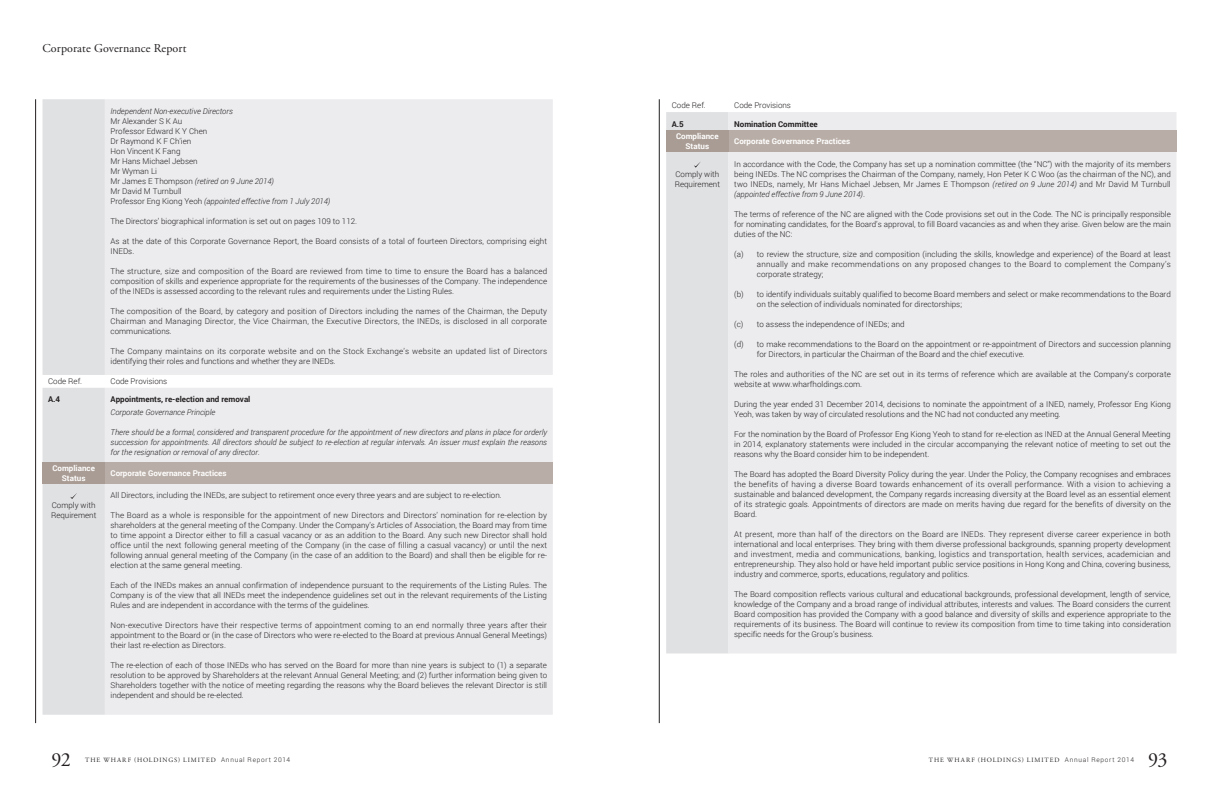
<style>
.page{position:relative;width:1219px;height:794px;background:#fff}
.page>*{position:absolute;margin:0;border:0;box-sizing:border-box;transform-origin:0 0}
.t1{font:20px "Adobe Garamond Pro";color:#231f20}
.t2{font:12px "Adobe Garamond Pro";letter-spacing:.01em;color:#231f20}
.t3{font:300 8px/10px "Roboto";color:#231f20;text-align:justify}
.t4{font:italic 300 8px/10px "Roboto";color:#231f20;text-align:justify}
.t5{font:300 8px/10px "Roboto";letter-spacing:.025em;color:#231f20}
.t6{font:700 8px/10px "Roboto";color:#fff;text-align:center}
.t7{font:700 8px "Roboto";color:#231f20}
.t8{font:6.5px "Adobe Garamond Pro";letter-spacing:.15em;color:#231f20}
.s1{font-style:italic}
.s2{font-family:"Roboto";font-weight:300}
</style>
<div class="page">
<hr style="left:35px;top:99px;width:1px;height:624px;background:#231f20">
<hr style="left:659px;top:99px;width:1px;height:624px;background:#231f20">
<div style="left:729px;top:112px;width:447px;height:541px;background:#ececee"></div>
<div style="left:729px;top:131px;width:447px;height:21px;background:#b9aea7"></div>
<div style="left:666px;top:112px;width:63px;height:541px;background:#e0e1e3"></div>
<div style="left:105px;top:99px;width:448px;height:615px;background:#ececee"></div>
<div style="left:105px;top:462px;width:448px;height:21px;background:#b9aea7"></div>
<div style="left:43px;top:99px;width:62px;height:615px;background:#e0e1e3"></div>
<h2 class="t2" style="left:43px;top:41px;width:145px">Corporate Governance Report</h2>
<p class="t4" style="left:111px;top:106px;width:124px">Independent Non-executive Directors</p>
<p class="t3" style="left:111px;top:116px;width:221px;text-align:left">Mr Alexander S K Au<br>Professor Edward K Y Chen<br>Dr Raymond K F Ch’ien<br>Hon Vincent K Fang<br>Mr Hans Michael Jebsen<br>Mr Wyman Li<br>Mr James E Thompson <span class="s1">(retired on 9 June 2014)<br></span>Mr David M Turnbull<br>Professor Eng Kiong Yeoh <span class="s1">(appointed effective from 1 July 2014)</span></p>
<p class="t3" style="left:111px;top:216px;width:248px">The Directors’ biographical information is set out on pages 109 to 112.</p>
<p class="t3" style="left:111px;top:236px;width:438px">As at the date of this Corporate Governance Report, the Board consists of a total of fourteen Directors, comprising eight<br>INEDs.</p>
<p class="t3" style="left:111px;top:266px;width:438px">The structure, size and composition of the Board are reviewed from time to time to ensure the Board has a balanced composition of skills and experience appropriate for the requirements of the businesses of the Company. The independence of the INEDs is assessed according to the relevant rules and requirements under the Listing Rules.</p>
<p class="t3" style="left:111px;top:306px;width:438px">The composition of the Board, by category and position of Directors including the names of the Chairman, the Deputy Chairman and Managing Director, the Vice Chairman, the Executive Directors, the INEDs, is disclosed in all corporate communications.</p>
<p class="t5" style="left:111px;top:346px;width:438px">The Company maintains on its corporate website and on the Stock Exchange’s website an updated list of Directors identifying their roles and functions and whether they are INEDs.</p>
<p class="t3" style="left:48px;top:376px;width:36px">Code Ref.</p>
<p class="t3" style="left:111px;top:376px;width:58px">Code Provisions</p>
<p class="t7" style="left:48px;top:394px;width:14px">A.4</p>
<p class="t7" style="left:111px;top:394px;width:141px">Appointments, re-election and removal</p>
<p class="t4" style="left:111px;top:407px;width:106px">Corporate Governance Principle</p>
<p class="t4" style="left:111px;top:427px;width:438px">There should be a formal, considered and transparent procedure for the appointment of new directors and plans in place for orderly succession for appointments. All directors should be subject to re-election at regular intervals. An issuer must explain the reasons for the resignation or removal of any director.</p>
<p class="t6" style="left:52px;top:462px;width:44px">Compliance<br>Status</p>
<p class="t6" style="left:111px;top:467px;width:118px">Corporate Governance Practices</p>
<p class="t3" style="left:51px;top:500px;width:47px">Comply with<br>Requirement</p>
<p class="t3" style="left:111px;top:490px;width:393px">All Directors, including the INEDs, are subject to retirement once every three years and are subject to re-election.</p>
<p class="t3" style="left:111px;top:510px;width:438px">The Board as a whole is responsible for the appointment of new Directors and Directors’ nomination for re-election by shareholders at the general meeting of the Company. Under the Company’s Articles of Association, the Board may from time to time appoint a Director either to fill a casual vacancy or as an addition to the Board. Any such new Director shall hold office until the next following general meeting of the Company (in the case of filling a casual vacancy) or until the next following annual general meeting of the Company (in the case of an addition to the Board) and shall then be eligible for re&shy;election at the same general meeting.</p>
<p class="t3" style="left:111px;top:580px;width:438px">Each of the INEDs makes an annual confirmation of independence pursuant to the requirements of the Listing Rules. The Company is of the view that all INEDs meet the independence guidelines set out in the relevant requirements of the Listing Rules and are independent in accordance with the terms of the guidelines.</p>
<p class="t3" style="left:111px;top:620px;width:438px">Non-executive Directors have their respective terms of appointment coming to an end normally three years after their appointment to the Board or (in the case of Directors who were re-elected to the Board at previous Annual General Meetings) their last re-election as Directors.</p>
<p class="t3" style="left:111px;top:660px;width:438px">The re-election of each of those INEDs who has served on the Board for more than nine years is subject to (1) a separate resolution to be approved by Shareholders at the relevant Annual General Meeting; and (2) further information being given to Shareholders together with the notice of meeting regarding the reasons why the Board believes the relevant Director is still independent and should be re-elected.</p>
<p class="t3" style="left:672px;top:100px;width:36px">Code Ref.</p>
<p class="t3" style="left:734px;top:100px;width:58px">Code Provisions</p>
<p class="t7" style="left:672px;top:118px;width:14px">A.5</p>
<p class="t7" style="left:734px;top:118px;width:85px">Nomination Committee</p>
<p class="t6" style="left:676px;top:131px;width:44px">Compliance<br>Status</p>
<p class="t6" style="left:734px;top:136px;width:118px">Corporate Governance Practices</p>
<p class="t3" style="left:675px;top:168px;width:47px">Comply with<br>Requirement</p>
<p class="t3" style="left:734px;top:158px;width:438px">In accordance with the Code, the Company has set up a nomination committee (the “NC”) with the majority of its members being INEDs. The NC comprises the Chairman of the Company, namely, Hon Peter K C Woo (as the chairman of the NC), and two INEDs, namely, Mr Hans Michael Jebsen, Mr James E Thompson <span class="s1">(retired on 9 June 2014)</span> and Mr David M Turnbull <span class="s1">(appointed effective from 9 June 2014)</span>.</p>
<p class="t3" style="left:734px;top:208px;width:438px">The terms of reference of the NC are aligned with the Code provisions set out in the Code. The NC is principally responsible for nominating candidates, for the Board’s approval, to fill Board vacancies as and when they arise. Given below are the main duties of the NC:</p>
<p class="t3" style="left:757px;top:248px;width:415px;text-indent:-23px">(a) to review the structure, size and composition (including the skills, knowledge and experience) of the Board at least annually and make recommendations on any proposed changes to the Board to complement the Company’s corporate strategy;</p>
<p class="t3" style="left:757px;top:288px;width:415px;text-indent:-23px">(b) to identify individuals suitably qualified to become Board members and select or make recommendations to the Board on the selection of individuals nominated for directorships;</p>
<p class="t3" style="left:734px;top:318px;width:172px">(c) to assess the independence of INEDs; and</p>
<p class="t3" style="left:757px;top:338px;width:415px;text-indent:-23px">(d) to make recommendations to the Board on the appointment or re-appointment of Directors and succession planning for Directors, in particular the Chairman of the Board and the chief executive.</p>
<p class="t3" style="left:734px;top:368px;width:438px">The roles and authorities of the NC are set out in its terms of reference which are available at the Company’s corporate website at www.wharfholdings.com.</p>
<p class="t3" style="left:734px;top:398px;width:438px">During the year ended 31 December 2014, decisions to nominate the appointment of a INED, namely, Professor Eng Kiong<br>Yeoh, was taken by way of circulated resolutions and the NC had not conducted any meeting.</p>
<p class="t3" style="left:734px;top:428px;width:438px">For the nomination by the Board of Professor Eng Kiong Yeoh to stand for re-election as INED at the Annual General Meeting in 2014, explanatory statements were included in the circular accompanying the relevant notice of meeting to set out the reasons why the Board consider him to be independent.</p>
<p class="t3" style="left:734px;top:468px;width:438px">The Board has adopted the Board Diversity Policy during the year. Under the Policy, the Company recognises and embraces the benefits of having a diverse Board towards enhancement of its overall performance. With a vision to achieving a sustainable and balanced development, the Company regards increasing diversity at the Board level as an essential element of its strategic goals. Appointments of directors are made on merits having due regard for the benefits of diversity on the Board.</p>
<p class="t3" style="left:734px;top:528px;width:438px">At present, more than half of the directors on the Board are INEDs. They represent diverse career experience in both international and local enterprises. They bring with them diverse professional backgrounds, spanning property development and investment, media and communications, banking, logistics and transportation, health services, academician and entrepreneurship. They also hold or have held important public service positions in Hong Kong and China, covering business, industry and commerce, sports, educations, regulatory and politics.</p>
<p class="t3" style="left:734px;top:588px;width:438px">The Board composition reflects various cultural and educational backgrounds, professional development, length of service, knowledge of the Company and a broad range of individual attributes, interests and values. The Board considers the current Board composition has provided the Company with a good balance and diversity of skills and experience appropriate to the requirements of its business. The Board will continue to review its composition from time to time taking into consideration specific needs for the Group’s business.</p>
<h1 class="t1" style="left:51px;top:747px;width:21px">92</h1>
<p class="t8" style="left:85px;top:756px;width:207px">The Whar f (Holdings) Limited <span class="s2">Annual Report 2014</span></p>
<p class="t8" style="left:929px;top:756px;width:207px">The Whar f (Holdings) Limited <span class="s2">Annual Report 2014</span></p>
<h1 class="t1" style="left:1148px;top:747px;width:21px">93</h1>
</div>
